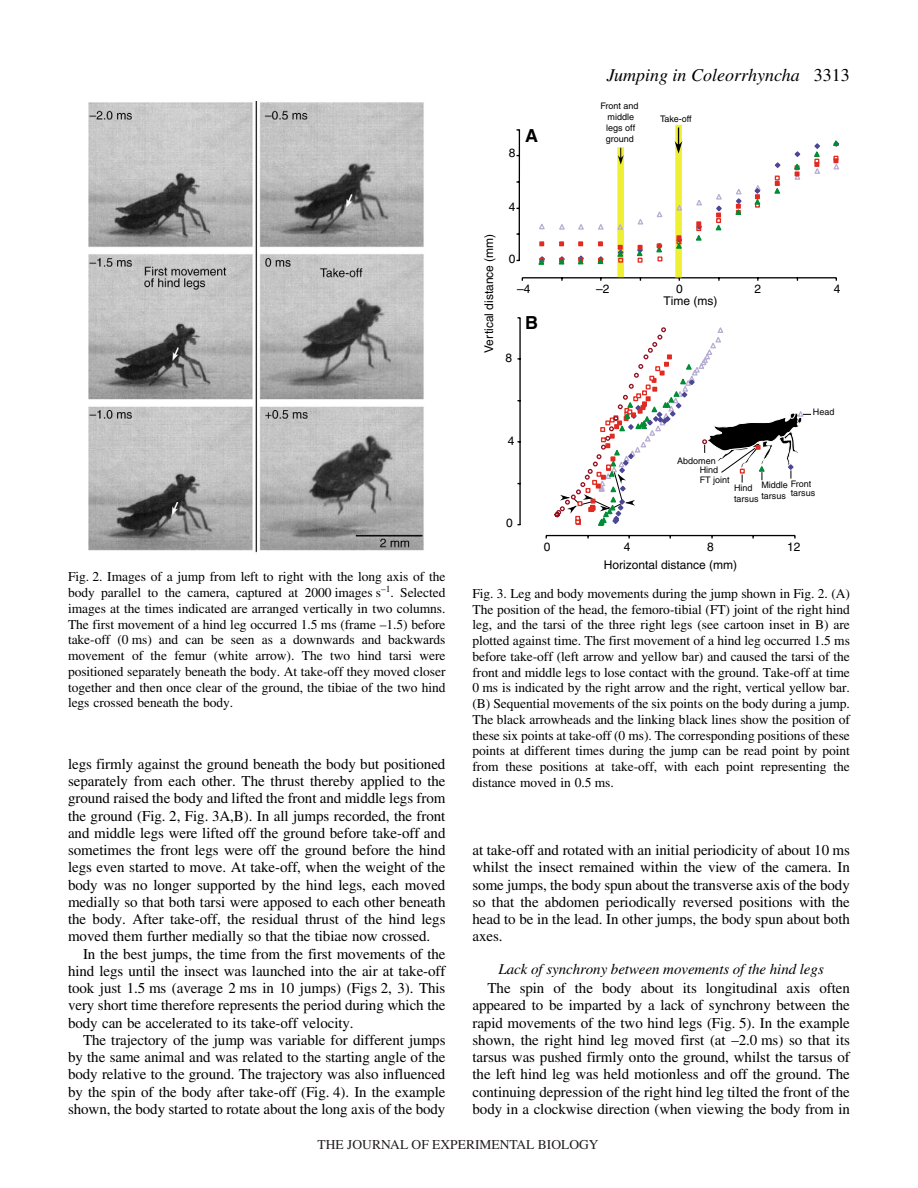
<style>
.page{position:relative;width:918px;height:1188px;background:#fff}
.page>*{position:absolute;margin:0;border:0;box-sizing:border-box;transform-origin:0 0}
.t1{font:italic 18px "Times";color:#000}
.t2{font:700 18px "Helvetica";color:#000}
.t3{font:15px/17.2px "Times";letter-spacing:-.005em;color:#000;text-align:justify}
.t4{font:italic 15px "Times";letter-spacing:-.005em;color:#000}
.t5{font:13.5px/15.8px "Times";letter-spacing:-.005em;color:#000;text-align:justify}
.t6{font:13.5px "Times";color:#231f20}
.t7{font:12px "Helvetica";color:#000}
.t8{font:9px/9px "Helvetica";color:#060606}
.t9{font:9px/10.9px "Helvetica";color:#000;text-align:center}
.s1{color:#fff}
.s2{font-style:normal}
</style>
<div class="page">
<img style="left:88px;top:102px;width:336px;height:451px">
<hr style="left:519px;top:130px;width:1px;height:131px;background:#000">
<hr style="left:522px;top:277px;width:314px;height:1px;background:#000">
<div style="left:675px;top:125px;width:7px;height:152px;background:#eff034"></div>
<div style="left:617px;top:147px;width:7px;height:130px;background:#eff034"></div>
<hr style="left:546px;top:535px;width:249px;height:1px;background:#000">
<hr style="left:519px;top:318px;width:2px;height:207px;background:#000">
<svg style="left:538px;top:128px;width:301px;height:138px"></svg>
<svg style="left:555px;top:327px;width:257px;height:199px"></svg>
<p class="t5" style="left:68px;top:570px;width:379px">Fig.<span class="s1">·</span>2. Images of a jump from left to right with the long axis of the body parallel to the camera, captured at 2000<span class="s1">·</span>images<span class="s1">·</span>s<sup>–1</sup>. Selected images at the times indicated are arranged vertically in two columns.<br>The first movement of a hind leg occurred 1.5<span class="s1">·</span>ms (frame –1.5) before take-off (0<span class="s1">·</span>ms) and can be seen as a downwards and backwards movement of the femur (white arrow). The two hind tarsi were positioned separately beneath the body. At take-off they moved closer together and then once clear of the ground, the tibiae of the two hind legs crossed beneath the body.</p>
<p class="t3" style="left:68px;top:757px;width:379px">legs firmly against the ground beneath the body but positioned separately from each other. The thrust thereby applied to the ground raised the body and lifted the front and middle legs from the ground (Fig.<span class="s1">·</span>2, Fig.<span class="s1">·</span>3A,B). In all jumps recorded, the front and middle legs were lifted off the ground before take-off and sometimes the front legs were off the ground before the hind legs even started to move. At take-off, when the weight of the body was no longer supported by the hind legs, each moved medially so that both tarsi were apposed to each other beneath the body. After take-off, the residual thrust of the hind legs moved them further medially so that the tibiae now crossed.</p>
<p class="t3" style="left:68px;top:946px;width:379px;text-indent:15px">In the best jumps, the time from the first movements of the hind legs until the insect was launched into the air at take-off took just 1.5<span class="s1">·</span>ms (average 2<span class="s1">·</span>ms in 10 jumps) (Figs<span class="s1">·</span>2, 3). This very short time therefore represents the period during which the body can be accelerated to its take-off velocity.</p>
<p class="t3" style="left:68px;top:1033px;width:379px;text-indent:15px">The trajectory of the jump was variable for different jumps by the same animal and was related to the starting angle of the body relative to the ground. The trajectory was also influenced by the spin of the body after take-off (Fig.<span class="s1">·</span>4). In the example shown, the body started to rotate about the long axis of the body</p>
<p class="t7" style="left:509px;top:149px;width:8px">8</p>
<p class="t2" style="left:525px;top:129px;width:14px">A</p>
<p class="t1" style="left:607px;top:68px;width:245px">Jumping in Coleorrhyncha <span class="s2">3313</span></p>
<p class="t9" style="left:600px;top:102px;width:40px">Front and middle legs off ground</p>
<p class="t9" style="left:660px;top:114px;width:33px">Take-off</p>
<p class="t7" style="left:485px;top:353px;width:120px;rotate:-90deg">Vertical distance (mm)</p>
<p class="t7" style="left:509px;top:202px;width:8px">4</p>
<p class="t7" style="left:509px;top:255px;width:8px">0</p>
<p class="t7" style="left:517px;top:284px;width:15px">–4</p>
<p class="t7" style="left:596px;top:284px;width:15px">–2</p>
<p class="t7" style="left:676px;top:284px;width:8px">0</p>
<p class="t7" style="left:754px;top:284px;width:8px">2</p>
<p class="t7" style="left:834px;top:284px;width:8px">4</p>
<p class="t7" style="left:506px;top:353px;width:8px">8</p>
<p class="t2" style="left:525px;top:316px;width:14px">B</p>
<p class="t7" style="left:663px;top:296px;width:55px">Time (ms)</p>
<p class="t7" style="left:508px;top:436px;width:8px">4</p>
<p class="t7" style="left:506px;top:519px;width:8px">0</p>
<p class="t8" style="left:677px;top:458px;width:40px">Abdomen</p>
<p class="t8" style="left:813px;top:408px;width:23px">Head</p>
<p class="t8" style="left:700px;top:467px;width:32px">Hind<br>FT joint</p>
<p class="t8" style="left:791px;top:480px;width:26px">Front tarsus</p>
<p class="t8" style="left:761px;top:481px;width:28px;line-height:10.5px">Middle tarsus</p>
<p class="t8" style="left:734px;top:484px;width:26px;line-height:10.5px">Hind tarsus</p>
<p class="t7" style="left:544px;top:543px;width:8px">0</p>
<p class="t7" style="left:624px;top:543px;width:8px">4</p>
<p class="t7" style="left:707px;top:543px;width:8px">8</p>
<p class="t7" style="left:787px;top:543px;width:15px">12</p>
<p class="t7" style="left:604px;top:560px;width:135px">Horizontal distance (mm)</p>
<p class="t5" style="left:472px;top:587px;width:379px">Fig.<span class="s1">·</span>3. Leg and body movements during the jump shown in Fig.<span class="s1">·</span>2. (A)<br>The position of the head, the femoro-tibial (FT) joint of the right hind leg, and the tarsi of the three right legs (see cartoon inset in B) are plotted against time. The first movement of a hind leg occurred 1.5<span class="s1">·</span>ms before take-off (left arrow and yellow bar) and caused the tarsi of the front and middle legs to lose contact with the ground. Take-off at time 0<span class="s1">·</span>ms is indicated by the right arrow and the right, vertical yellow bar. (B) Sequential movements of the six points on the body during a jump.<br>The black arrowheads and the linking black lines show the position of these six points at take-off (0<span class="s1">·</span>ms). The corresponding positions of these points at different times during the jump can be read point by point from these positions at take-off, with each point representing the distance moved in 0.5<span class="s1">·</span>ms.</p>
<p class="t3" style="left:472px;top:843px;width:379px">at take-off and rotated with an initial periodicity of about 10<span class="s1">·</span>ms whilst the insect remained within the view of the camera. In some jumps, the body spun about the transverse axis of the body so that the abdomen periodically reversed positions with the head to be in the lead. In other jumps, the body spun about both axes.</p>
<p class="t4" style="left:499px;top:963px;width:327px">Lack of synchrony between movements of the hind legs</p>
<p class="t3" style="left:472px;top:981px;width:379px;text-indent:15px">The spin of the body about its longitudinal axis often appeared to be imparted by a lack of synchrony between the rapid movements of the two hind legs (Fig.<span class="s1">·</span>5). In the example shown, the right hind leg moved first (at –2.0<span class="s1">·</span>ms) so that its tarsus was pushed firmly onto the ground, whilst the tarsus of the left hind leg was held motionless and off the ground. The continuing depression of the right hind leg tilted the front of the body in a clockwise direction (when viewing the body from in</p>
<p class="t6" style="left:318px;top:1137px;width:282px">THE JOURNAL OF EXPERIMENTAL BIOLOGY</p>
</div>
